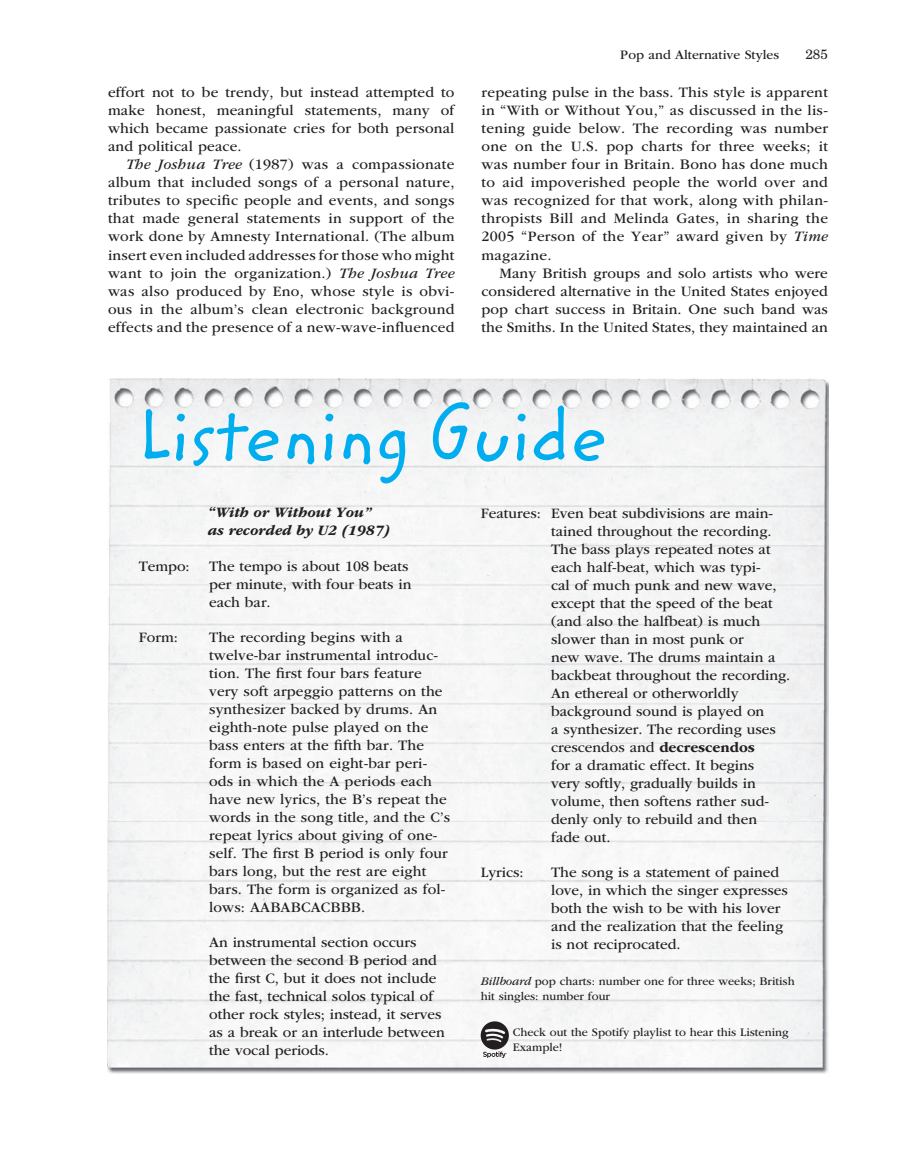
<style>
.page{position:relative;width:918px;height:1175px;background:#fff}
.page>*{position:absolute;margin:0;border:0;box-sizing:border-box;transform-origin:0 0}
.t1{font:75px "Zemke Hand ITC Std";color:#00aeef}
.t2{font:15px/18px "ITC Garamond Std";color:#231f20}
.t3{font:italic 700 15px/18px "ITC Garamond Std";color:#231f20}
.t4{font:13.5px "ITC Garamond Std";color:#231f20}
.t5{font:13.5px "New Century Schlbk LT Std";color:#231f20}
.t6{font:12px/15px "ITC Garamond Std";color:#231f20}
.s1{font-style:italic}
.s2{font-weight:700}
</style>
<div class="page">
<img style="left:107px;top:821px;width:722px;height:252px">
<img style="left:108px;top:378px;width:721px;height:443px">
<svg style="left:481px;top:1021px;width:28px;height:37px"></svg>
<p class="t2" style="left:108px;top:85px;width:348px;text-align:justify">effort not to be trendy, but instead attempted to make honest, meaningful statements, many of which became passionate cries for both personal and political peace.</p>
<p class="t2" style="left:108px;top:157px;width:348px;text-align:justify;text-indent:18px"><span class="s1">The Joshua Tree</span> (1987) was a compassionate album that included songs of a personal nature, tributes to specific people and events, and songs that made general statements in support of the work done by Amnesty International. (The album insert even included addresses for those who might want to join the organization.) <span class="s1">The Joshua Tree </span>was also produced by Eno, whose style is obvi&shy;ous in the album’s clean electronic background effects and the presence of a new-wave-influenced</p>
<p class="t4" style="left:620px;top:49px;width:160px">Pop and Alternative Styles</p>
<p class="t5" style="left:805px;top:49px;width:24px">285</p>
<p class="t2" style="left:482px;top:85px;width:348px;text-align:justify">repeating pulse in the bass. This style is apparent in “With or Without You,” as discussed in the lis&shy;tening guide below. The recording was number one on the U.S. pop charts for three weeks; it was number four in Britain. Bono has done much to aid impoverished people the world over and was recognized for that work, along with philan&shy;thropists Bill and Melinda Gates, in sharing the 2005 “Person of the Year” award given by <span class="s1">Time </span>magazine.</p>
<p class="t2" style="left:482px;top:265px;width:348px;text-align:justify;text-indent:18px">Many British groups and solo artists who were considered alternative in the United States enjoyed pop chart success in Britain. One such band was the Smiths. In the United States, they maintained an</p>
<h1 class="t1" style="left:136px;top:405px;width:474px">Listening Guide</h1>
<p class="t3" style="left:208px;top:505px;width:184px">“With or Without You” as recorded by U2 (1987)</p>
<p class="t2" style="left:139px;top:558px;width:53px">Tempo:</p>
<p class="t2" style="left:209px;top:558px;width:204px">The tempo is about 108 beats per minute, with four beats in each bar.</p>
<p class="t2" style="left:139px;top:629px;width:41px">Form:</p>
<p class="t2" style="left:209px;top:629px;width:242px">The recording begins with a twelve-bar instrumental introduc&shy;tion. The first four bars feature very soft arpeggio patterns on the synthesizer backed by drums. An eighth-note pulse played on the bass enters at the fifth bar. The form is based on eight-bar peri&shy;ods in which the A periods each have new lyrics, the B’s repeat the words in the song title, and the C’s repeat lyrics about giving of one&shy;self. The first B period is only four bars long, but the rest are eight bars. The form is organized as fol&shy;lows: AABABCACBBB.</p>
<p class="t2" style="left:209px;top:934px;width:237px">An instrumental section occurs between the second B period and the first C, but it does not include the fast, technical solos typical of other rock styles; instead, it serves as a break or an interlude between the vocal periods.</p>
<p class="t2" style="left:551px;top:505px;width:241px;text-indent:-70px">Features: Even beat subdivisions are main&shy;tained throughout the recording.<br>The bass plays repeated notes at each half-beat, which was typi-<br>cal of much punk and new wave, except that the speed of the beat (and also the halfbeat) is much slower than in most punk or<br>new wave. The drums maintain a backbeat throughout the recording.<br>An ethereal or otherworldly background sound is played on<br>a synthesizer. The recording uses crescendos and <span class="s2">decrescendos<br></span>for a dramatic effect. It begins<br>very softly, gradually builds in volume, then softens rather sud&shy;denly only to rebuild and then<br>fade out.</p>
<p class="t2" style="left:481px;top:864px;width:44px">Lyrics:</p>
<p class="t2" style="left:551px;top:864px;width:238px">The song is a statement of pained love, in which the singer expresses both the wish to be with his lover and the realization that the feeling is not reciprocated.</p>
<p class="t6" style="left:481px;top:974px;width:316px"><span class="s1">Billboard</span> pop charts: number one for three weeks; British hit singles: number four</p>
<p class="t6" style="left:513px;top:1025px;width:277px">Check out the Spotify playlist to hear this Listening<br>Example!</p>
</div>
